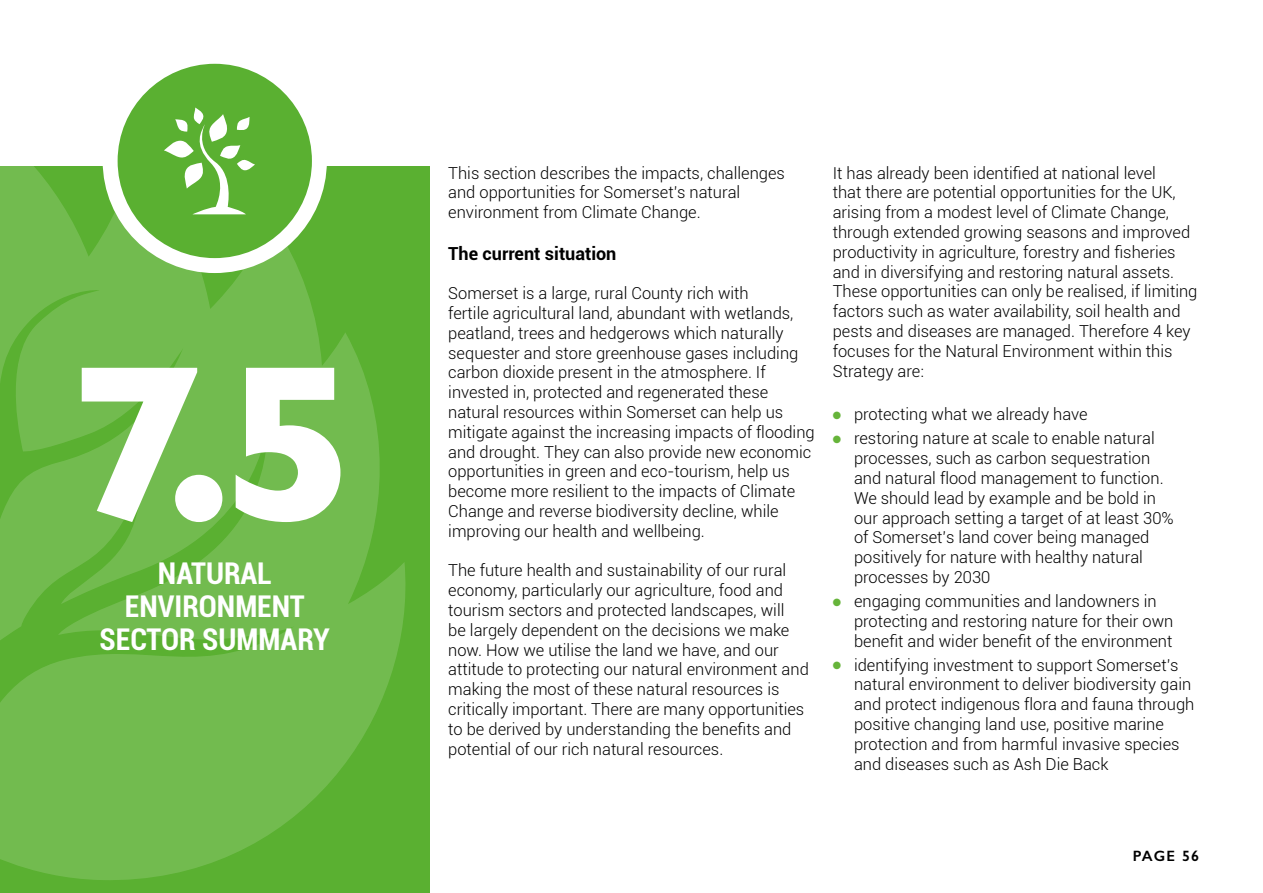
<style>
.page{position:relative;width:1263px;height:893px;background:#fff}
.page>*{position:absolute;margin:0;border:0;box-sizing:border-box;transform-origin:0 0}
.t1{font:700 225px "Gill Sans";color:#fff}
.t2{font:700 condensed 30px/33px "Roboto";color:#fff;text-align:center}
.t3{font:700 18px "Roboto";color:#000}
.t4{font:300 16.5px/19.8px "Roboto";color:#000}
.t5{font:600 15px "Gill Sans";letter-spacing:.075em;color:#000}
.s1{color:#66b43a}
</style>
<div class="page">
<div style="left:0;top:166px;width:429px;height:727px;background:#5ab031"></div>
<svg style="left:0;top:166px;width:406px;height:714px;fill:#72bb4f"></svg>
<div style="left:103px;top:49px;width:224px;height:224px;background:#fff;border-radius:50%"></div>
<div style="left:118px;top:64px;width:194px;height:194px;background:#5ab031;border-radius:50%"></div>
<svg style="left:164px;top:108px;width:91px;height:106px"></svg>
<h1 class="t1" style="left:72px;top:266px;width:287px">7.5</h1>
<h2 class="t2" style="left:100px;top:555px;width:232px">NATURAL<br>ENVIRONMENT<br>SECTOR SUMMARY</h2>
<p class="t4" style="left:448px;top:162px;width:338px">This section describes the impacts, challenges and opportunities for Somerset’s natural environment from Climate Change.</p>
<p class="t3" style="left:448px;top:240px;width:170px">The current situation</p>
<p class="t4" style="left:448px;top:283px;width:368px">Somerset is a large, rural County rich with<br>fertile agricultural land, abundant with wetlands, peatland, trees and hedgerows which naturally sequester and store greenhouse gases including carbon dioxide present in the atmosphere. If invested in, protected and regenerated these natural resources within Somerset can help us mitigate against the increasing impacts of flooding and drought. They can also provide new economic opportunities in green and eco-tourism, help us become more resilient to the impacts of Climate Change and reverse biodiversity decline, while improving our health and wellbeing.</p>
<p class="t4" style="left:448px;top:560px;width:362px">The future health and sustainability of our rural economy, particularly our agriculture, food and tourism sectors and protected landscapes, will<br>be largely dependent on the decisions we make now. How we utilise the land we have, and our attitude to protecting our natural environment and making the most of these natural resources is critically important. There are many opportunities to be derived by understanding the benefits and potential of our rich natural resources.</p>
<p class="t4" style="left:833px;top:162px;width:366px">It has already been identified at national level<br>that there are potential opportunities for the UK, arising from a modest level of Climate Change, through extended growing seasons and improved productivity in agriculture, forestry and fisheries and in diversifying and restoring natural assets.<br>These opportunities can only be realised, if limiting factors such as water availability, soil health and pests and diseases are managed. Therefore 4 key focuses for the Natural Environment within this Strategy are:</p>
<p class="t4" style="left:833px;top:404px;width:256px"><span class="s1">●</span> protecting what we already have</p>
<p class="t4" style="left:854px;top:428px;width:321px;text-indent:-21px"><span class="s1">●</span> restoring nature at scale to enable natural processes, such as carbon sequestration and natural flood management to function.<br>We should lead by example and be bold in our approach setting a target of at least 30% of Somerset’s land cover being managed positively for nature with healthy natural processes by 2030</p>
<p class="t4" style="left:854px;top:591px;width:321px;text-indent:-21px"><span class="s1">●</span> engaging communities and landowners in protecting and restoring nature for their own benefit and wider benefit of the environment</p>
<p class="t4" style="left:854px;top:654px;width:342px;text-indent:-21px"><span class="s1">●</span> identifying investment to support Somerset’s natural environment to deliver biodiversity gain and protect indigenous flora and fauna through positive changing land use, positive marine protection and from harmful invasive species and diseases such as Ash Die Back</p>
<p class="t5" style="left:1133px;top:847px;width:68px">PAGE 56</p>
</div>
